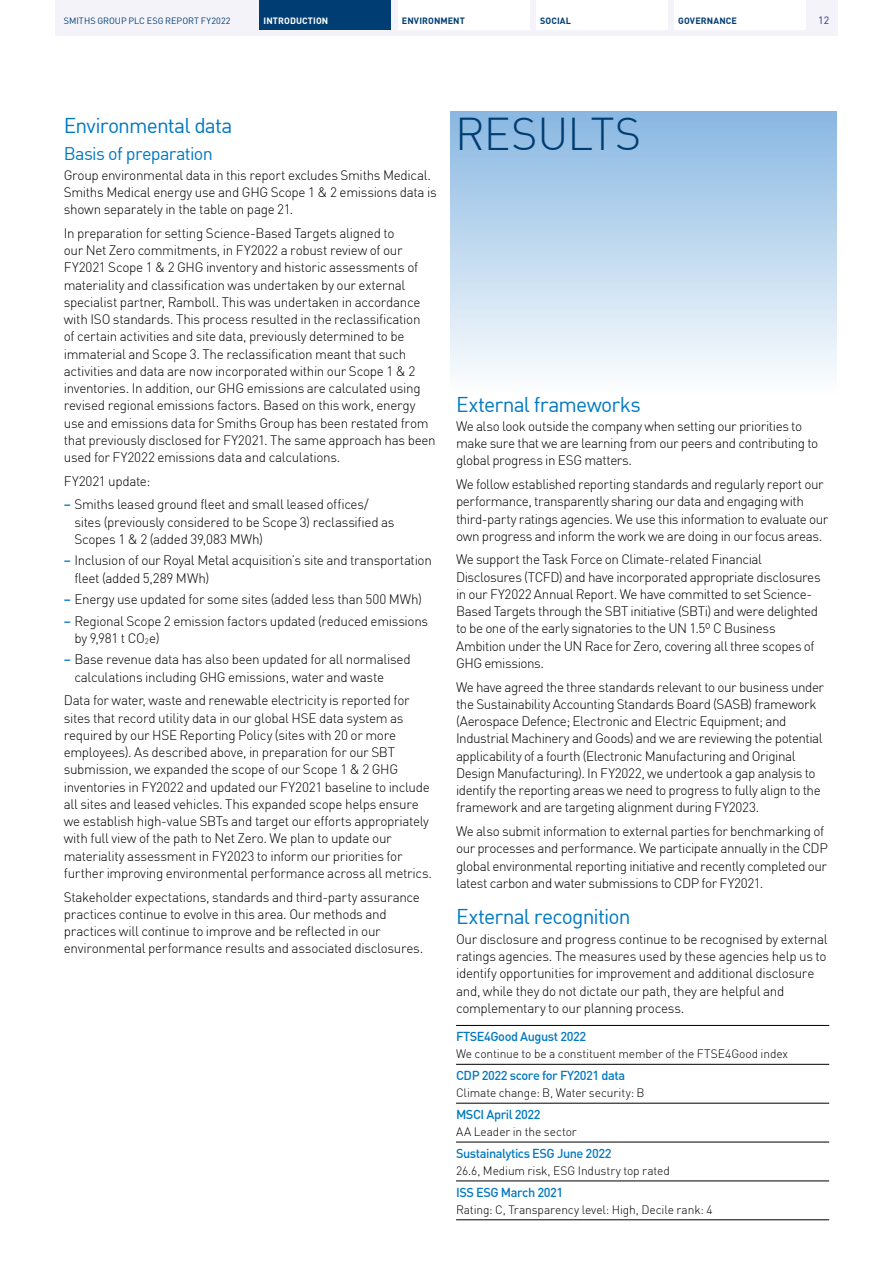
<style>
.page{position:relative;width:893px;height:1263px;background:#fff}
.page>*{position:absolute;margin:0;border:0;box-sizing:border-box;transform-origin:0 0}
.t1{font:300 45px "DIN";letter-spacing:-.01em;color:#003d72}
.t2{font:21px "DIN";letter-spacing:-.04em;color:#0079c1}
.t3{font:18px "DIN";letter-spacing:-.04em;color:#0079c1}
.t4{font:300 13.5px/17.2px "DIN";letter-spacing:-.025em;color:#000}
.t5{font:500 12.75px "DIN";letter-spacing:-.035em;color:#0079c1}
.t6{font:300 12px "DIN";letter-spacing:-.01em;color:#000}
.t7{font:10.5px "DIN";color:#283583}
.t8{font:9px "DIN";letter-spacing:.005em;color:#003d72}
.t9{font:700 9px "DIN";letter-spacing:.01em;color:#003d72}
.t10{font:700 9px "DIN";letter-spacing:.01em;color:#fff}
.s1{font-weight:500;color:#0079c1}
</style>
<div class="page">
<div style="left:450px;top:111px;width:387px;height:284px;background:linear-gradient(to bottom,#89b7e2,#fefefe)"></div>
<hr style="left:456px;top:1025px;width:373px;height:1px;background:#000">
<hr style="left:456px;top:1064px;width:373px;height:1px;background:#000">
<hr style="left:456px;top:1103px;width:373px;height:1px;background:#000">
<hr style="left:456px;top:1142px;width:373px;height:1px;background:#000">
<hr style="left:456px;top:1181px;width:373px;height:1px;background:#000">
<hr style="left:456px;top:1219px;width:373px;height:1px;background:#000">
<div style="left:55px;top:0;width:783px;height:36px;background:#f4f3fa"></div>
<div style="left:259px;top:0;width:132px;height:30px;background:#003d72"></div>
<div style="left:398px;top:0;width:131px;height:30px;background:#fff"></div>
<div style="left:536px;top:0;width:132px;height:30px;background:#fff"></div>
<div style="left:674px;top:0;width:132px;height:30px;background:#fff"></div>
<p class="t8" style="left:64px;top:15px;width:168px">SMITHS GROUP PLC ESG REPORT FY2022</p>
<p class="t10" style="left:264px;top:15px;width:66px">INTRODUCTION</p>
<p class="t9" style="left:402px;top:15px;width:65px">ENVIRONMENT</p>
<p class="t9" style="left:540px;top:15px;width:33px">SOCIAL</p>
<p class="t9" style="left:678px;top:15px;width:60px">GOVERNANCE</p>
<p class="t7" style="left:818px;top:14px;width:12px">12</p>
<h2 class="t2" style="left:64px;top:112px;width:170px">Environmental data</h2>
<h3 class="t3" style="left:64px;top:143px;width:151px">Basis of preparation</h3>
<p class="t4" style="left:64px;top:166px;width:375px">Group environmental data in this report excludes Smiths Medical.<br>Smiths Medical energy use and GHG Scope 1 &amp; 2 emissions data is shown separately in the table on page 21.</p>
<p class="t4" style="left:64px;top:224px;width:374px">In preparation for setting Science-Based Targets aligned to<br>our Net Zero commitments, in FY2022 a robust review of our FY2021 Scope 1 &amp; 2 GHG inventory and historic assessments of materiality and classification was undertaken by our external specialist partner, Ramboll. This was undertaken in accordance with ISO standards. This process resulted in the reclassification<br>of certain activities and site data, previously determined to be immaterial and Scope 3. The reclassification meant that such activities and data are now incorporated within our Scope 1 &amp; 2 inventories. In addition, our GHG emissions are calculated using revised regional emissions factors. Based on this work, energy use and emissions data for Smiths Group has been restated from that previously disclosed for FY2021. The same approach has been used for FY2022 emissions data and calculations.</p>
<p class="t4" style="left:64px;top:472px;width:88px">FY2021 update:</p>
<p class="t4" style="left:74px;top:496px;width:322px;text-indent:-11px"><span class="s1">–</span> Smiths leased ground fleet and small leased offices/ sites (previously considered to be Scope 3) reclassified as<br>Scopes 1 &amp; 2 (added 39,083 MWh)</p>
<p class="t4" style="left:74px;top:552px;width:359px;text-indent:-11px"><span class="s1">–</span> Inclusion of our Royal Metal acquisition’s site and transportation fleet (added 5,289 MWh)</p>
<p class="t4" style="left:64px;top:591px;width:360px"><span class="s1">–</span> Energy use updated for some sites (added less than 500 MWh)</p>
<p class="t4" style="left:74px;top:612px;width:355px;text-indent:-11px"><span class="s1">–</span> Regional Scope 2 emission factors updated (reduced emissions by 9,981 t CO<sub>2</sub>e)</p>
<p class="t4" style="left:74px;top:651px;width:338px;text-indent:-11px"><span class="s1">–</span> Base revenue data has also been updated for all normalised calculations including GHG emissions, water and waste</p>
<p class="t4" style="left:64px;top:692px;width:370px">Data for water, waste and renewable electricity is reported for sites that record utility data in our global HSE data system as required by our HSE Reporting Policy (sites with 20 or more employees). As described above, in preparation for our SBT submission, we expanded the scope of our Scope 1 &amp; 2 GHG inventories in FY2022 and updated our FY2021 baseline to include all sites and leased vehicles. This expanded scope helps ensure we establish high-value SBTs and target our efforts appropriately with full view of the path to Net Zero. We plan to update our materiality assessment in FY2023 to inform our priorities for further improving environmental performance across all metrics.</p>
<p class="t4" style="left:64px;top:888px;width:361px">Stakeholder expectations, standards and third-party assurance practices continue to evolve in this area. Our methods and practices will continue to improve and be reflected in our environmental performance results and associated disclosures.</p>
<h1 class="t1" style="left:455px;top:106px;width:188px">RESULTS</h1>
<h2 class="t2" style="left:456px;top:391px;width:186px">External frameworks</h2>
<p class="t4" style="left:456px;top:417px;width:364px">We also look outside the company when setting our priorities to make sure that we are learning from our peers and contributing to global progress in ESG matters.</p>
<p class="t4" style="left:456px;top:475px;width:374px">We follow established reporting standards and regularly report our performance, transparently sharing our data and engaging with third-party ratings agencies. We use this information to evaluate our own progress and inform the work we are doing in our focus areas.</p>
<p class="t4" style="left:456px;top:551px;width:366px">We support the Task Force on Climate-related Financial Disclosures (TCFD) and have incorporated appropriate disclosures in our FY2022 Annual Report. We have committed to set Science-Based Targets through the SBT initiative (SBTi) and were delighted to be one of the early signatories to the UN 1.5º C Business Ambition under the UN Race for Zero, covering all three scopes of GHG emissions.</p>
<p class="t4" style="left:456px;top:678px;width:370px">We have agreed the three standards relevant to our business under the Sustainability Accounting Standards Board (SASB) framework (Aerospace Defence; Electronic and Electric Equipment; and Industrial Machinery and Goods) and we are reviewing the potential applicability of a fourth (Electronic Manufacturing and Original Design Manufacturing). In FY2022, we undertook a gap analysis to identify the reporting areas we need to progress to fully align to the framework and are targeting alignment during FY2023.</p>
<p class="t4" style="left:456px;top:822px;width:373px">We also submit information to external parties for benchmarking of our processes and performance. We participate annually in the CDP global environmental reporting initiative and recently completed our latest carbon and water submissions to CDP for FY2021.</p>
<h2 class="t2" style="left:456px;top:904px;width:176px">External recognition</h2>
<p class="t4" style="left:456px;top:930px;width:373px">Our disclosure and progress continue to be recognised by external ratings agencies. The measures used by these agencies help us to identify opportunities for improvement and additional disclosure and, while they do not dictate our path, they are helpful and complementary to our planning process.</p>
<p class="t5" style="left:456px;top:1028px;width:132px">FTSE4Good August 2022</p>
<p class="t6" style="left:456px;top:1046px;width:334px">We continue to be a constituent member of the FTSE4Good index</p>
<p class="t5" style="left:456px;top:1067px;width:171px">CDP 2022 score for FY2021 data</p>
<p class="t6" style="left:456px;top:1085px;width:190px">Climate change: B, Water security: B</p>
<p class="t5" style="left:456px;top:1106px;width:86px">MSCI April 2022</p>
<p class="t6" style="left:456px;top:1124px;width:122px">AA Leader in the sector</p>
<p class="t5" style="left:456px;top:1145px;width:157px">Sustainalytics ESG June 2022</p>
<p class="t6" style="left:456px;top:1163px;width:215px">26.6, Medium risk, ESG Industry top rated</p>
<p class="t5" style="left:456px;top:1184px;width:109px">ISS ESG March 2021</p>
<p class="t6" style="left:456px;top:1202px;width:258px">Rating: C, Transparency level: High, Decile rank: 4</p>
</div>
